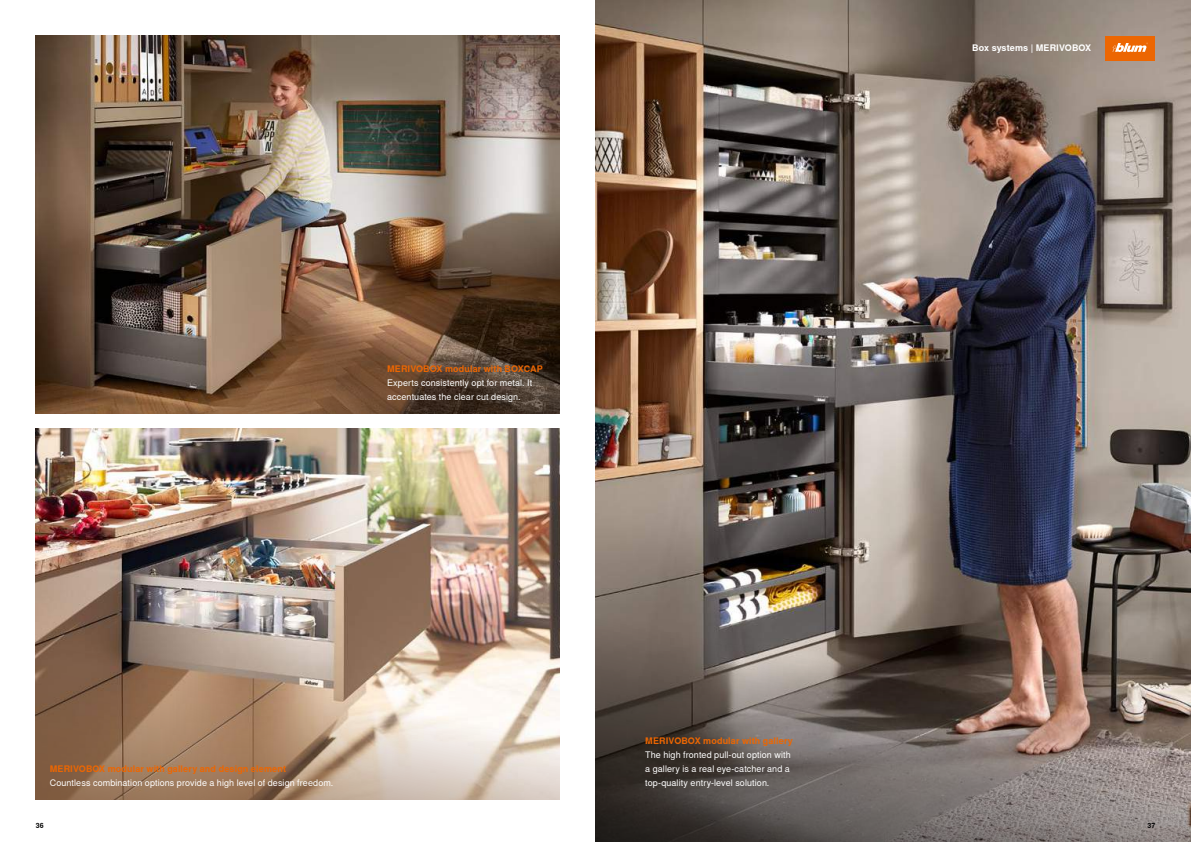
<style>
.page{position:relative;width:1191px;height:842px;background:#fff}
.page>*{position:absolute;margin:0;border:0;box-sizing:border-box;transform-origin:0 0}
.t1{font:9px/14px "Nimbus Sans Global";letter-spacing:.01em;color:#fff;text-align:justify}
.t2{font:700 9px "Nimbus Sans Global";letter-spacing:.01em;color:#ec6602}
.t3{font:700 9px "Nimbus Sans Global";letter-spacing:.01em;color:#fff}
.t4{font:700 7px "Nimbus Sans Global";color:#000}
</style>
<div class="page">
<img style="left:595px;top:0;width:596px;height:617px">
<img style="left:36px;top:36px;width:524px;height:378px">
<img style="left:36px;top:428px;width:524px;height:214px">
<div style="left:1105px;top:36px;width:50px;height:25px;background:#ec6602"></div>
<svg style="left:1112px;top:43px;width:35px;height:9px"></svg>
<img style="left:93px;top:250px;width:467px;height:164px">
<svg style="left:36px;top:642px;width:524px;height:158px;background:#b89f8b"></svg>
<svg style="left:595px;top:617px;width:596px;height:225px;background:#70645e"></svg>
<p class="t2" style="left:387px;top:363px;width:157px">MERIVOBOX modular with BOXCAP</p>
<p class="t1" style="left:387px;top:376px;width:147px">Experts consistently opt for metal. It accentuates the clear cut design.</p>
<p class="t2" style="left:50px;top:763px;width:238px">MERIVOBOX modular with gallery and design element</p>
<p class="t1" style="left:50px;top:776px;width:285px">Countless combination options provide a high level of design freedom.</p>
<p class="t2" style="left:645px;top:735px;width:149px">MERIVOBOX modular with gallery</p>
<p class="t1" style="left:645px;top:748px;width:147px">The high fronted pull-out option with a gallery is a real eye-catcher and a top-quality entry-level solution.</p>
<p class="t3" style="left:972px;top:43px;width:120px">Box systems | MERIVOBOX</p>
<p class="t4" style="left:36px;top:821px;width:9px">36</p>
<p class="t4" style="left:1147px;top:821px;width:9px">37</p>
</div>
